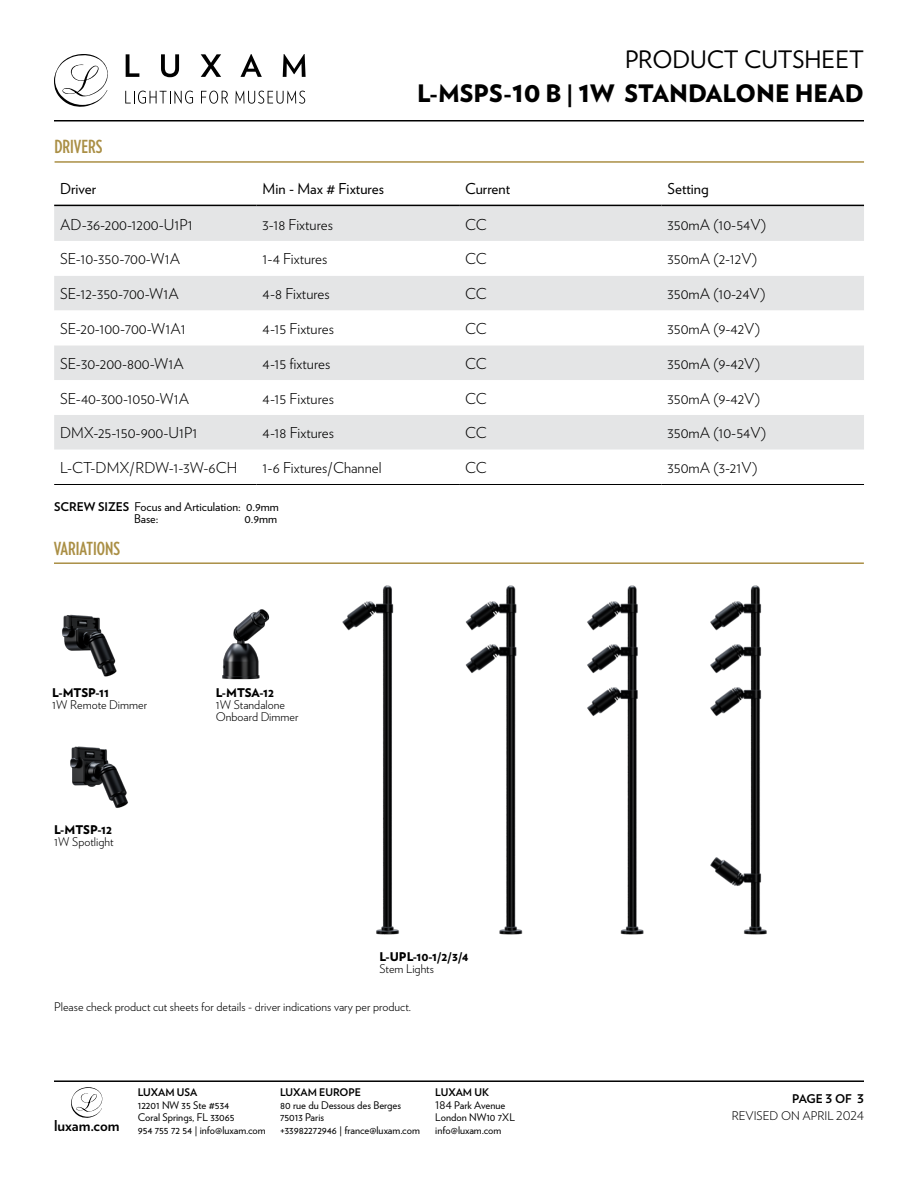
<style>
.page{position:relative;width:918px;height:1188px;background:#fff}
.page>*{position:absolute;margin:0;border:0;box-sizing:border-box;transform-origin:0 0}
.t1{font:900 24px/34.2px "Verlag";color:#000;text-align:right}
.t2{font:700 18px "Verlag Compressed";color:#aa8f45}
.t3{font:300 15px "Verlag";color:#000}
.t4{font:15px "Verlag";color:#000}
.t5{font:700 15px "Verlag";color:#000}
.t6{font:300 12px/12px "Verlag";color:#000}
.t7{font:12px/12px "Verlag";color:#000}
.t8{font:900 12px "Verlag";color:#000}
.t9{font:700 12px "Verlag";letter-spacing:-.015em;color:#000}
.t10{font:10.5px/12.6px "Verlag";color:#000}
.t11{font:700 10.5px "Verlag";color:#000}
.s1{font-weight:400}
.s2{font-size:28.5px}
.s3{font-weight:700}
</style>
<div class="page">
<svg style="left:54px;top:54px;width:54px;height:53px"></svg>
<svg style="left:126px;top:54px;width:13px;height:23px"></svg>
<svg style="left:161px;top:54px;width:18px;height:23px"></svg>
<svg style="left:201px;top:54px;width:20px;height:23px"></svg>
<svg style="left:240px;top:54px;width:22px;height:23px"></svg>
<svg style="left:283px;top:54px;width:23px;height:23px"></svg>
<svg style="left:125px;top:91px;width:68px;height:13px"></svg>
<svg style="left:201px;top:91px;width:27px;height:13px"></svg>
<svg style="left:235px;top:91px;width:70px;height:13px"></svg>
<hr style="left:54px;top:120px;width:810px;height:2px;background:#000">
<hr style="left:54px;top:1080px;width:810px;height:2px;background:#000">
<svg style="left:71px;top:1087px;width:31px;height:31px"></svg>
<hr style="left:54px;top:562px;width:810px;height:2px;background:#aa8f45">
<img style="left:70px;top:746px;width:58px;height:62px">
<img style="left:222px;top:609px;width:48px;height:71px">
<img style="left:342px;top:585px;width:425px;height:350px">
<img style="left:62px;top:614px;width:55px;height:63px">
<hr style="left:55px;top:161px;width:809px;height:2px;background:#aa8f45">
<div style="left:54px;top:206px;width:810px;height:35px;background:#e4e5e6"></div>
<svg style="left:54px;top:276px;width:810px;height:174px;fill:#e4e5e6"></svg>
<svg style="left:54px;top:311px;width:810px;height:34px"></svg>
<hr style="left:54px;top:205px;width:203px;height:1px;background:#000">
<hr style="left:257px;top:205px;width:202px;height:1px;background:#000">
<hr style="left:459px;top:205px;width:203px;height:1px;background:#000">
<hr style="left:662px;top:205px;width:202px;height:1px;background:#000">
<hr style="left:54px;top:484px;width:203px;height:1px;background:#000">
<hr style="left:257px;top:484px;width:202px;height:1px;background:#000">
<hr style="left:459px;top:484px;width:203px;height:1px;background:#000">
<hr style="left:662px;top:484px;width:202px;height:1px;background:#000">
<h1 class="t1" style="left:417px;top:41px;width:448px"><span class="s1">PRODUCT CUTSHEET<br></span>L-MSPS-<span class="s2">10</span> B | <span class="s2">1</span>W STANDALONE HEAD</h1>
<p class="t2" style="left:54px;top:134px;width:50px">DRIVERS</p>
<p class="t4" style="left:60px;top:177px;width:38px">Driver</p>
<p class="t4" style="left:263px;top:177px;width:123px">Min - Max # Fixtures</p>
<p class="t4" style="left:465px;top:177px;width:47px">Current</p>
<p class="t4" style="left:668px;top:177px;width:43px">Setting</p>
<p class="t3" style="left:60px;top:213px;width:134px">AD-36-200-1200-U1P1</p>
<p class="t3" style="left:263px;top:213px;width:72px">3-18 Fixtures</p>
<p class="t3" style="left:465px;top:213px;width:23px">CC</p>
<p class="t3" style="left:668px;top:213px;width:100px">350mA (10-54V)</p>
<p class="t3" style="left:60px;top:248px;width:121px">SE-10-350-700-W1A</p>
<p class="t3" style="left:263px;top:248px;width:66px">1-4 Fixtures</p>
<p class="t3" style="left:465px;top:248px;width:23px">CC</p>
<p class="t3" style="left:668px;top:248px;width:91px">350mA (2-12V)</p>
<p class="t3" style="left:60px;top:283px;width:120px">SE-12-350-700-W1A</p>
<p class="t3" style="left:263px;top:283px;width:69px">4-8 Fixtures</p>
<p class="t3" style="left:465px;top:283px;width:23px">CC</p>
<p class="t3" style="left:668px;top:283px;width:99px">350mA (10-24V)</p>
<p class="t3" style="left:60px;top:318px;width:127px">SE-20-100-700-W1A1</p>
<p class="t3" style="left:263px;top:318px;width:73px">4-15 Fixtures</p>
<p class="t3" style="left:465px;top:318px;width:23px">CC</p>
<p class="t3" style="left:668px;top:318px;width:94px">350mA (9-42V)</p>
<p class="t3" style="left:60px;top:352px;width:125px">SE-30-200-800-W1A</p>
<p class="t3" style="left:263px;top:352px;width:69px">4-15 fixtures</p>
<p class="t3" style="left:465px;top:352px;width:23px">CC</p>
<p class="t3" style="left:668px;top:352px;width:94px">350mA (9-42V)</p>
<p class="t3" style="left:60px;top:387px;width:131px">SE-40-300-1050-W1A</p>
<p class="t3" style="left:263px;top:387px;width:73px">4-15 Fixtures</p>
<p class="t3" style="left:465px;top:387px;width:23px">CC</p>
<p class="t3" style="left:668px;top:387px;width:94px">350mA (9-42V)</p>
<p class="t3" style="left:60px;top:422px;width:139px">DMX-25-150-900-U1P1</p>
<p class="t3" style="left:263px;top:422px;width:73px">4-18 Fixtures</p>
<p class="t3" style="left:465px;top:422px;width:23px">CC</p>
<p class="t3" style="left:668px;top:422px;width:100px">350mA (10-54V)</p>
<p class="t3" style="left:60px;top:457px;width:179px">L-CT-DMX/RDW-1-3W-6CH</p>
<p class="t3" style="left:263px;top:457px;width:120px">1-6 Fixtures/Channel</p>
<p class="t3" style="left:465px;top:457px;width:23px">CC</p>
<p class="t3" style="left:668px;top:457px;width:91px">350mA (3-21V)</p>
<p class="t7" style="left:134px;top:500px;width:146px;text-indent:-80px"><span class="s3">SCREW SIZES</span> Focus and Articulation: 0.9mm<br>Base:</p>
<p class="t7" style="left:245px;top:512px;width:34px">0.9mm</p>
<p class="t2" style="left:54px;top:535px;width:68px">VARIATIONS</p>
<p class="t8" style="left:52px;top:683px;width:58px">L-MTSP-11</p>
<p class="t6" style="left:52px;top:698px;width:96px">1W Remote Dimmer</p>
<p class="t8" style="left:54px;top:820px;width:59px">L-MTSP-12</p>
<p class="t6" style="left:54px;top:835px;width:61px">1W Spotlight</p>
<p class="t8" style="left:216px;top:683px;width:60px">L-MTSA-12</p>
<p class="t6" style="left:216px;top:698px;width:84px">1W Standalone<br>Onboard Dimmer</p>
<p class="t8" style="left:379px;top:947px;width:90px">L-UPL-10-1/2/3/4</p>
<p class="t6" style="left:379px;top:962px;width:56px">Stem Lights</p>
<p class="t6" style="left:54px;top:1000px;width:358px">Please check product cut sheets for details - driver indications vary per product.</p>
<p class="t11" style="left:138px;top:1084px;width:61px">LUXAM USA</p>
<p class="t10" style="left:138px;top:1098px;width:130px">12201 NW 35 Ste #534<br>Coral Springs, FL 33065<br>954 755 72 54 | info@luxam.com</p>
<p class="t11" style="left:280px;top:1084px;width:83px">LUXAM EUROPE</p>
<p class="t10" style="left:280px;top:1098px;width:123px">80 rue du Dessous des Berges<br>75013 Paris</p>
<p class="t5" style="left:54px;top:1114px;width:67px">luxam.com</p>
<p class="t10" style="left:280px;top:1123px;width:141px">+33982272946 | france@luxam.com</p>
<p class="t11" style="left:435px;top:1084px;width:55px">LUXAM UK</p>
<p class="t10" style="left:435px;top:1098px;width:81px">184 Park Avenue<br>London NW10 7XL info@luxam.com</p>
<p class="t9" style="left:792px;top:1089px;width:73px">PAGE 3 OF 3</p>
<p class="t6" style="left:732px;top:1109px;width:134px">REVISED ON APRIL 2024</p>
</div>
